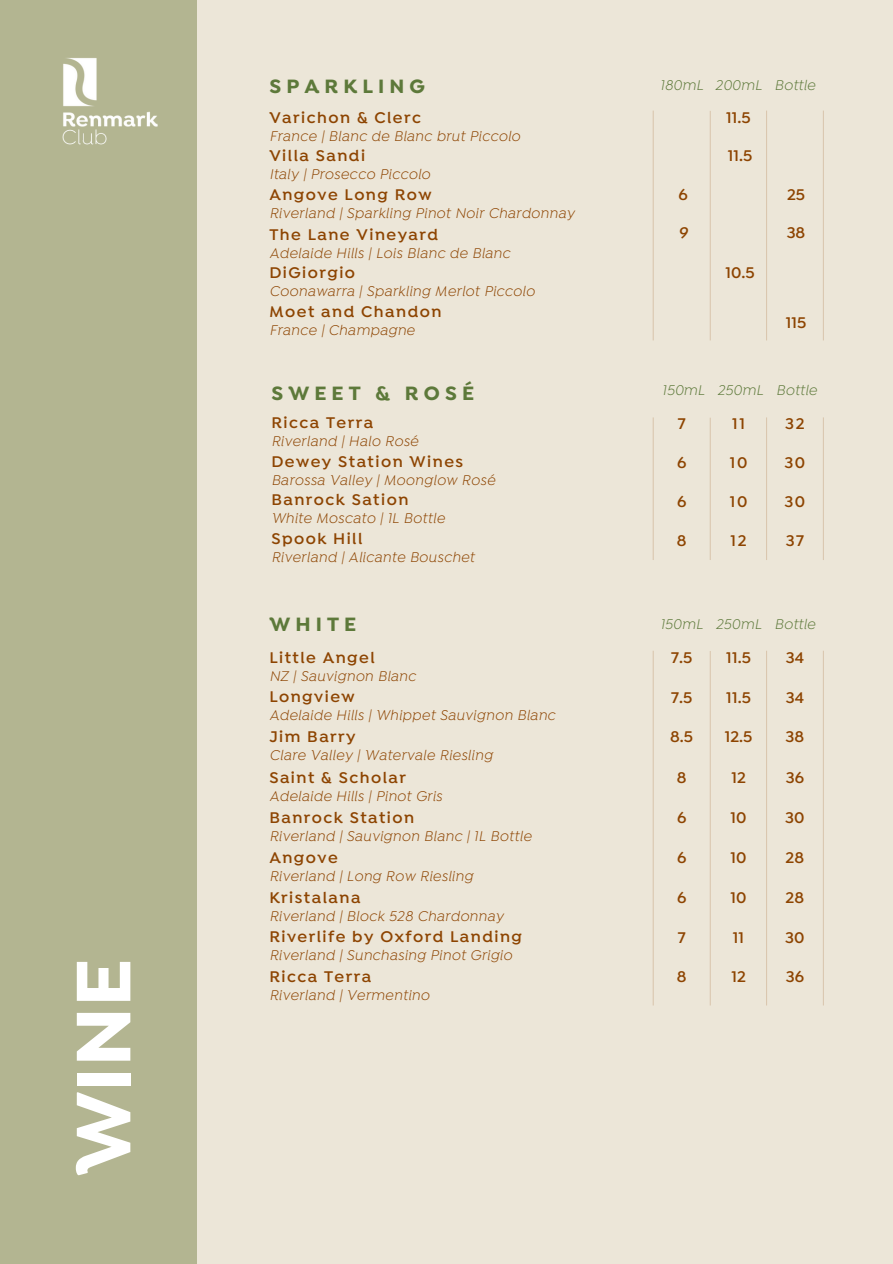
<style>
.page{position:relative;width:893px;height:1264px;background:#fff}
.page>*{position:absolute;margin:0;border:0;box-sizing:border-box;transform-origin:0 0}
.t1{font:700 82.35px "Isidora";color:#fff}
.t2{font:700 20.55px "Isidora";letter-spacing:.25em;color:#5d793a}
.t3{font:600 16.5px "Isidora";letter-spacing:.09em;color:#8d4401}
.t4{font:italic 600 16.5px "Isidora";color:#8d4401}
.t5{font:italic 15px "Isidora";letter-spacing:.03em;color:#8d4401}
.t6{font:italic 15px "Isidora";letter-spacing:.02em;color:#5d793a}
</style>
<div class="page">
<div style="left:0;top:0;width:892px;height:1263px;background:#ece6d8"></div>
<div style="left:0;top:0;width:197px;height:1263px;background:#b3b591"></div>
<img style="left:62px;top:58px;width:96px;height:87px">
<hr style="left:822px;top:111px;width:1px;height:229px;background:#8d4401">
<hr style="left:652px;top:111px;width:1px;height:229px;background:#8d4401">
<hr style="left:766px;top:111px;width:1px;height:229px;background:#8d4401">
<hr style="left:822px;top:650px;width:1px;height:355px;background:#8d4401">
<hr style="left:652px;top:650px;width:1px;height:355px;background:#8d4401">
<hr style="left:766px;top:650px;width:1px;height:355px;background:#8d4401">
<hr style="left:709px;top:651px;width:1px;height:354px;background:#8d4401">
<hr style="left:709px;top:111px;width:1px;height:229px;background:#8d4401">
<hr style="left:822px;top:417px;width:1px;height:143px;background:#8d4401">
<hr style="left:652px;top:417px;width:1px;height:143px;background:#8d4401">
<hr style="left:766px;top:417px;width:1px;height:143px;background:#8d4401">
<hr style="left:709px;top:417px;width:1px;height:143px;background:#8d4401">
<p class="t1" style="left:60px;top:1175px;width:218px;rotate:-90deg">WINE</p>
<p class="t2" style="left:269px;top:76px;width:157px">SPARKLING</p>
<p class="t3" style="left:269px;top:109px;width:153px">Varichon &amp; Clerc</p>
<p class="t5" style="left:269px;top:128px;width:252px">France | Blanc de Blanc brut Piccolo</p>
<p class="t3" style="left:269px;top:147px;width:97px">Villa Sandi</p>
<p class="t5" style="left:269px;top:166px;width:162px">Italy | Prosecco Piccolo</p>
<p class="t3" style="left:269px;top:186px;width:164px">Angove Long Row</p>
<p class="t5" style="left:269px;top:205px;width:306px">Riverland | Sparkling Pinot Noir Chardonnay</p>
<p class="t3" style="left:269px;top:226px;width:170px">The Lane Vineyard</p>
<p class="t5" style="left:269px;top:245px;width:242px">Adelaide Hills | Lois Blanc de Blanc</p>
<p class="t3" style="left:269px;top:264px;width:87px">DiGiorgio</p>
<p class="t5" style="left:269px;top:284px;width:267px">Coonawarra | Sparkling Merlot Piccolo</p>
<p class="t3" style="left:269px;top:303px;width:174px">Moet and Chandon</p>
<p class="t5" style="left:269px;top:322px;width:147px">France | Champagne</p>
<p class="t6" style="left:660px;top:77px;width:44px">180mL</p>
<p class="t6" style="left:715px;top:77px;width:48px">200mL</p>
<p class="t6" style="left:774px;top:77px;width:42px">Bottle</p>
<p class="t3" style="left:726px;top:109px;width:26px">11.5</p>
<p class="t3" style="left:727px;top:147px;width:26px">11.5</p>
<p class="t3" style="left:678px;top:185px;width:11px">6</p>
<p class="t4" style="left:678px;top:224px;width:10px">9</p>
<p class="t3" style="left:725px;top:264px;width:31px">10.5</p>
<p class="t3" style="left:787px;top:185px;width:20px">25</p>
<p class="t3" style="left:786px;top:224px;width:20px">38</p>
<p class="t3" style="left:785px;top:313px;width:22px">115</p>
<p class="t2" style="left:271px;top:383px;width:204px">SWEET &amp; ROSÉ</p>
<p class="t6" style="left:662px;top:382px;width:44px">150mL</p>
<p class="t6" style="left:717px;top:382px;width:47px">250mL</p>
<p class="t6" style="left:776px;top:382px;width:42px">Bottle</p>
<p class="t3" style="left:677px;top:415px;width:9px">7</p>
<p class="t3" style="left:677px;top:454px;width:11px">6</p>
<p class="t3" style="left:677px;top:493px;width:11px">6</p>
<p class="t3" style="left:676px;top:531px;width:11px">8</p>
<p class="t3" style="left:271px;top:414px;width:103px">Ricca Terra</p>
<p class="t5" style="left:271px;top:433px;width:148px">Riverland | Halo Rosé</p>
<p class="t3" style="left:271px;top:452px;width:193px">Dewey Station Wines</p>
<p class="t5" style="left:271px;top:472px;width:225px">Barossa Valley | Moonglow Rosé</p>
<p class="t3" style="left:271px;top:491px;width:138px">Banrock Sation</p>
<p class="t5" style="left:271px;top:510px;width:175px">White Moscato | 1L Bottle</p>
<p class="t3" style="left:271px;top:530px;width:93px">Spook Hill</p>
<p class="t5" style="left:271px;top:549px;width:204px">Riverland | Alicante Bouschet</p>
<p class="t3" style="left:785px;top:415px;width:21px">32</p>
<p class="t3" style="left:784px;top:454px;width:22px">30</p>
<p class="t3" style="left:784px;top:493px;width:22px">30</p>
<p class="t3" style="left:785px;top:531px;width:20px">37</p>
<p class="t3" style="left:732px;top:415px;width:14px">11</p>
<p class="t3" style="left:729px;top:454px;width:19px">10</p>
<p class="t3" style="left:729px;top:493px;width:19px">10</p>
<p class="t3" style="left:730px;top:531px;width:18px">12</p>
<p class="t2" style="left:269px;top:613px;width:88px">WHITE</p>
<p class="t3" style="left:269px;top:648px;width:107px">Little Angel</p>
<p class="t5" style="left:269px;top:667px;width:148px">NZ | Sauvignon Blanc</p>
<p class="t3" style="left:269px;top:688px;width:87px">Longview</p>
<p class="t5" style="left:269px;top:707px;width:287px">Adelaide Hills | Whippet Sauvignon Blanc</p>
<p class="t3" style="left:269px;top:728px;width:88px">Jim Barry</p>
<p class="t5" style="left:269px;top:747px;width:225px">Clare Valley | Watervale Riesling</p>
<p class="t3" style="left:269px;top:769px;width:138px">Saint &amp; Scholar</p>
<p class="t5" style="left:269px;top:788px;width:174px">Adelaide Hills | Pinot Gris</p>
<p class="t3" style="left:269px;top:808px;width:146px">Banrock Station</p>
<p class="t5" style="left:269px;top:828px;width:263px">Riverland | Sauvignon Blanc | 1L Bottle</p>
<p class="t3" style="left:269px;top:848px;width:70px">Angove</p>
<p class="t5" style="left:269px;top:868px;width:205px">Riverland | Long Row Riesling</p>
<p class="t3" style="left:269px;top:888px;width:93px">Kristalana</p>
<p class="t5" style="left:269px;top:907px;width:235px">Riverland | Block 528 Chardonnay</p>
<p class="t3" style="left:269px;top:928px;width:254px">Riverlife by Oxford Landing</p>
<p class="t5" style="left:269px;top:947px;width:244px">Riverland | Sunchasing Pinot Grigio</p>
<p class="t3" style="left:269px;top:968px;width:103px">Ricca Terra</p>
<p class="t5" style="left:269px;top:987px;width:161px">Riverland | Vermentino</p>
<p class="t6" style="left:660px;top:616px;width:44px">150mL</p>
<p class="t6" style="left:715px;top:616px;width:47px">250mL</p>
<p class="t6" style="left:774px;top:616px;width:42px">Bottle</p>
<p class="t3" style="left:671px;top:648px;width:23px">7.5</p>
<p class="t3" style="left:671px;top:688px;width:23px">7.5</p>
<p class="t3" style="left:670px;top:728px;width:24px">8.5</p>
<p class="t3" style="left:676px;top:769px;width:11px">8</p>
<p class="t3" style="left:677px;top:809px;width:11px">6</p>
<p class="t3" style="left:677px;top:848px;width:11px">6</p>
<p class="t3" style="left:677px;top:888px;width:11px">6</p>
<p class="t3" style="left:677px;top:928px;width:9px">7</p>
<p class="t3" style="left:676px;top:968px;width:11px">8</p>
<p class="t3" style="left:726px;top:648px;width:26px">11.5</p>
<p class="t3" style="left:726px;top:688px;width:26px">11.5</p>
<p class="t3" style="left:724px;top:728px;width:29px">12.5</p>
<p class="t3" style="left:731px;top:769px;width:16px">12</p>
<p class="t3" style="left:730px;top:809px;width:18px">10</p>
<p class="t3" style="left:730px;top:848px;width:18px">10</p>
<p class="t3" style="left:730px;top:888px;width:18px">10</p>
<p class="t3" style="left:732px;top:928px;width:13px">11</p>
<p class="t3" style="left:731px;top:968px;width:16px">12</p>
<p class="t3" style="left:785px;top:648px;width:20px">34</p>
<p class="t3" style="left:785px;top:688px;width:20px">34</p>
<p class="t3" style="left:785px;top:728px;width:20px">38</p>
<p class="t3" style="left:785px;top:769px;width:20px">36</p>
<p class="t3" style="left:785px;top:809px;width:21px">30</p>
<p class="t3" style="left:785px;top:848px;width:20px">28</p>
<p class="t3" style="left:785px;top:888px;width:20px">28</p>
<p class="t3" style="left:785px;top:928px;width:21px">30</p>
<p class="t3" style="left:785px;top:968px;width:20px">36</p>
</div>
